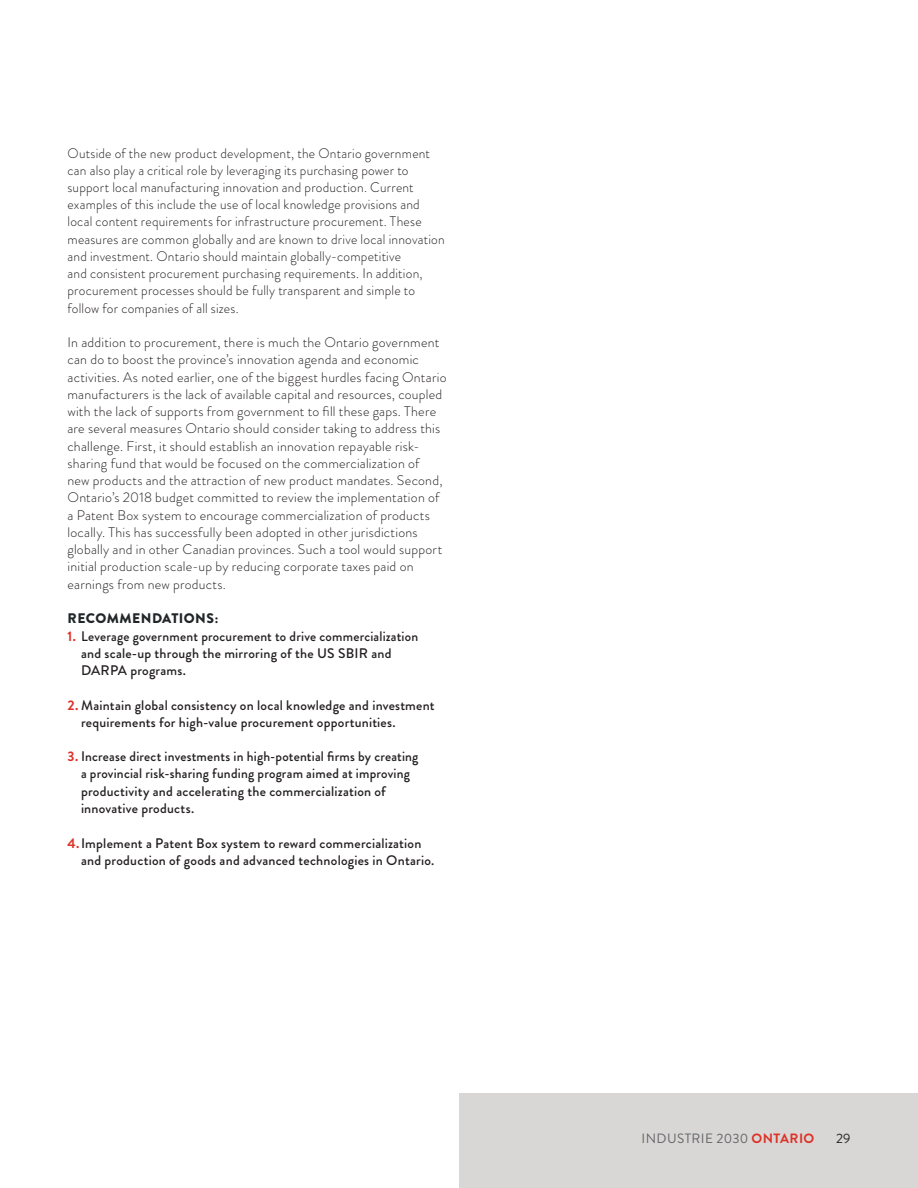
<style>
.page{position:relative;width:918px;height:1188px;background:#fff}
.page>*{position:absolute;margin:0;border:0;box-sizing:border-box;transform-origin:0 0}
.t1{font:300 13.8px/17.2px "Brandon Grotesque";letter-spacing:.015em;color:#231f20}
.t2{font:500 13.8px/17.2px "Brandon Grotesque";letter-spacing:.015em;color:#231f20}
.t3{font:900 13.8px "Brandon Grotesque";letter-spacing:.03em;color:#212628}
.t4{font:13.5px "Brandon Grotesque";letter-spacing:.03em;color:#63656a}
.t5{font:13.5px "Brandon Grotesque";color:#212628}
.s1{font-weight:700;color:#dd3127}
</style>
<div class="page">
<div style="left:459px;top:1094px;width:459px;height:94px;background:#d9d7d5"></div>
<p class="t1" style="left:68px;top:144px;width:379px">Outside of the new product development, the Ontario government can also play a critical role by leveraging its purchasing power to support local manufacturing innovation and production. Current examples of this include the use of local knowledge provisions and local content requirements for infrastructure procurement. These measures are common globally and are known to drive local innovation and investment. Ontario should maintain globally-competitive<br>and consistent procurement purchasing requirements. In addition, procurement processes should be fully transparent and simple to follow for companies of all sizes.</p>
<p class="t1" style="left:68px;top:334px;width:381px">In addition to procurement, there is much the Ontario government can do to boost the province’s innovation agenda and economic activities. As noted earlier, one of the biggest hurdles facing Ontario manufacturers is the lack of available capital and resources, coupled with the lack of supports from government to fill these gaps. There are several measures Ontario should consider taking to address this challenge. First, it should establish an innovation repayable risk&shy;sharing fund that would be focused on the commercialization of<br>new products and the attraction of new product mandates. Second, Ontario’s 2018 budget committed to review the implementation of a Patent Box system to encourage commercialization of products locally. This has successfully been adopted in other jurisdictions globally and in other Canadian provinces. Such a tool would support initial production scale-up by reducing corporate taxes paid on earnings from new products.</p>
<p class="t3" style="left:68px;top:609px;width:152px">RECOMMENDATIONS:</p>
<p class="t2" style="left:81px;top:627px;width:339px;text-indent:-14px"><span class="s1">1.</span> Leverage government procurement to drive commercialization and scale-up through the mirroring of the US SBIR and<br>DARPA programs.</p>
<p class="t2" style="left:81px;top:696px;width:355px;text-indent:-14px"><span class="s1">2.</span> Maintain global consistency on local knowledge and investment requirements for high-value procurement opportunities.</p>
<p class="t2" style="left:81px;top:748px;width:339px;text-indent:-14px"><span class="s1">3.</span> Increase direct investments in high-potential firms by creating a provincial risk-sharing funding program aimed at improving productivity and accelerating the commercialization of innovative products.</p>
<p class="t2" style="left:81px;top:834px;width:355px;text-indent:-14px"><span class="s1">4.</span>Implement a Patent Box system to reward commercialization and production of goods and advanced technologies in Ontario.</p>
<p class="t4" style="left:642px;top:1130px;width:174px">INDUSTRIE 2030 <span class="s1">ONTARIO</span></p>
<p class="t5" style="left:836px;top:1130px;width:16px">29</p>
</div>
